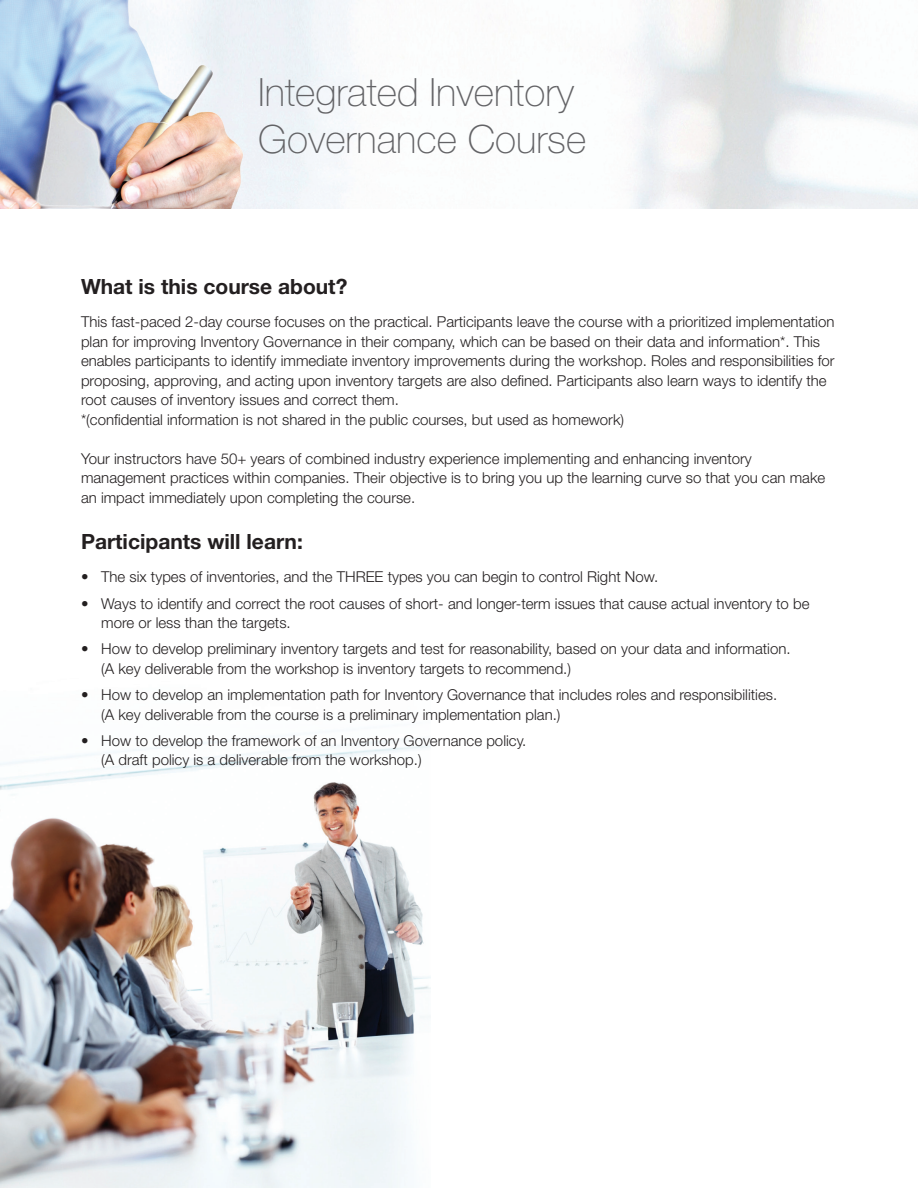
<style>
.page{position:relative;width:918px;height:1188px;background:#fff}
.page>*{position:absolute;margin:0;border:0;box-sizing:border-box;transform-origin:0 0}
.titles{font:100 39px/46.8px "Helvetica Neue LT Std";color:#636366}
.titles-2{font:700 21px "Helvetica Neue LT Std";color:#231f20}
.body{font:300 15px/19.5px "Helvetica Neue LT Std";color:#231f20}
</style>
<div class="page">
<img style="left:0;top:738px;width:430px;height:450px">
<img style="left:0;top:0;width:245px;height:209px">
<p class="titles" style="left:258px;top:69px;width:330px">Integrated Inventory<br>Governance Course</p>
<p class="titles-2" style="left:81px;top:274px;width:268px">What is this course about?</p>
<p class="body" style="left:81px;top:312px;width:755px">This fast-paced 2-day course focuses on the practical. Participants leave the course with a prioritized implementation plan for improving Inventory Governance in their company, which can be based on their data and information*. This enables participants to identify immediate inventory improvements during the workshop. Roles and responsibilities for proposing, approving, and acting upon inventory targets are also defined. Participants also learn ways to identify the root causes of inventory issues and correct them.</p>
<p class="body" style="left:81px;top:409px;width:545px">*(confidential information is not shared in the public courses, but used as homework)</p>
<p class="body" style="left:81px;top:448px;width:746px">Your instructors have 50+ years of combined industry experience implementing and enhancing inventory management practices within companies. Their objective is to bring you up the learning curve so that you can make an impact immediately upon completing the course.</p>
<p class="titles-2" style="left:81px;top:529px;width:223px">Participants will learn:</p>
<p class="body" style="left:81px;top:567px;width:579px">• The six types of inventories, and the THREE types you can begin to control Right Now.</p>
<p class="body" style="left:101px;top:593px;width:710px;text-indent:-20px">• Ways to identify and correct the root causes of short- and longer-term issues that cause actual inventory to be more or less than the targets.</p>
<p class="body" style="left:101px;top:639px;width:691px;text-indent:-20px">• How to develop preliminary inventory targets and test for reasonability, based on your data and information. (A key deliverable from the workshop is inventory targets to recommend.)</p>
<p class="body" style="left:101px;top:685px;width:677px;text-indent:-20px">• How to develop an implementation path for Inventory Governance that includes roles and responsibilities. (A key deliverable from the course is a preliminary implementation plan.)</p>
<p class="body" style="left:101px;top:730px;width:427px;text-indent:-20px">• How to develop the framework of an Inventory Governance policy. (A draft policy is a deliverable from the workshop.)</p>
</div>
